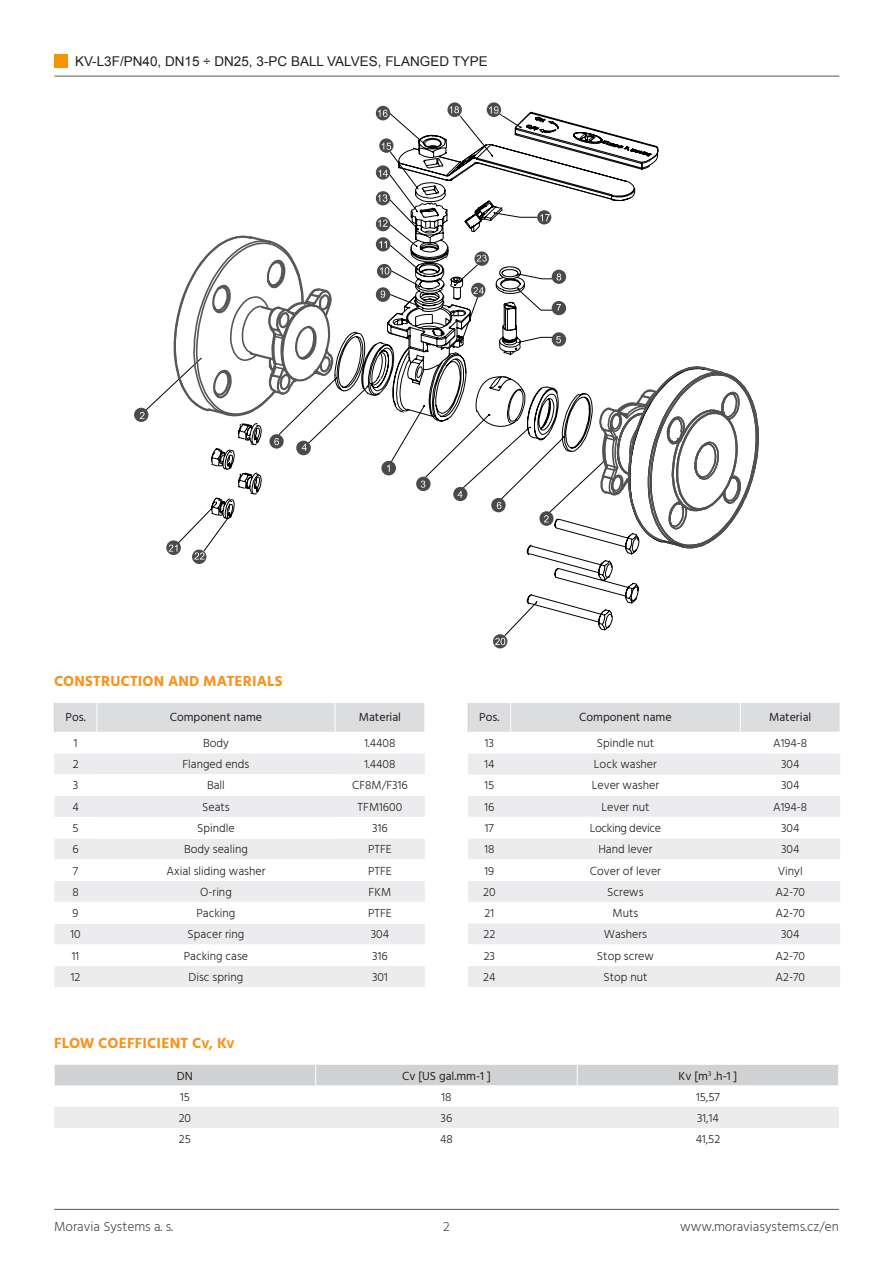
<style>
.page{position:relative;width:893px;height:1263px;background:#fff}
.page>*{position:absolute;margin:0;border:0;box-sizing:border-box;transform-origin:0 0}
.t1{font:700 15px "Hind Vadodara";letter-spacing:.01em;color:#f79320}
.t2{font:13.5px "Arial";color:#231f20}
.t3{font:300 13.5px "Hind Vadodara";color:#4b4c4d}
.t4{font:300 12px "Hind Vadodara";color:#231f20}
.t5{font:12px "Hind Vadodara";color:#231f20}
.t6{font:300 12px "Hind Vadodara";letter-spacing:-.025em;color:#231f20}
</style>
<div class="page">
<hr style="left:54px;top:1209px;width:785px;height:1px;background:#57585a">
<div style="left:54px;top:753px;width:371px;height:234px;background:#ececee"></div>
<svg style="left:54px;top:775px;width:371px;height:191px"></svg>
<div style="left:97px;top:775px;width:238px;height:21px;background:#fff"></div>
<div style="left:97px;top:796px;width:238px;height:21px;background:#ececee"></div>
<div style="left:97px;top:817px;width:238px;height:21px;background:#fff"></div>
<div style="left:54px;top:703px;width:371px;height:29px;background:#dcdddf"></div>
<hr style="left:54px;top:774px;width:43px;height:1px;background:#fff">
<hr style="left:335px;top:774px;width:90px;height:1px;background:#fff">
<hr style="left:54px;top:817px;width:43px;height:1px;background:#fff">
<hr style="left:335px;top:817px;width:90px;height:1px;background:#fff">
<hr style="left:54px;top:859px;width:43px;height:1px;background:#fff">
<hr style="left:97px;top:859px;width:238px;height:1px;background:#fff">
<hr style="left:335px;top:859px;width:90px;height:1px;background:#fff">
<hr style="left:54px;top:902px;width:43px;height:1px;background:#fff">
<hr style="left:97px;top:902px;width:238px;height:1px;background:#fff">
<hr style="left:335px;top:902px;width:90px;height:1px;background:#fff">
<hr style="left:54px;top:944px;width:43px;height:1px;background:#fff">
<hr style="left:97px;top:944px;width:238px;height:1px;background:#fff">
<hr style="left:335px;top:944px;width:90px;height:1px;background:#fff">
<svg style="left:54px;top:1064px;width:785px;height:64px"></svg>
<svg style="left:447px;top:102px;width:15px;height:15px"></svg>
<svg style="left:487px;top:102px;width:14px;height:15px"></svg>
<div style="left:134px;top:408px;width:14px;height:14px;background:#4a4a4d;border-radius:50%"></div>
<div style="left:493px;top:634px;width:14px;height:14px;background:#4a4a4d;border-radius:50%"></div>
<svg style="left:140px;top:106px;width:619px;height:539px"></svg>
<svg style="left:468px;top:796px;width:372px;height:191px;fill:#ececee"></svg>
<svg style="left:468px;top:703px;width:372px;height:72px"></svg>
<hr style="left:468px;top:817px;width:43px;height:1px;background:#fff">
<hr style="left:511px;top:817px;width:229px;height:1px;background:#fff">
<hr style="left:740px;top:817px;width:100px;height:1px;background:#fff">
<hr style="left:468px;top:859px;width:43px;height:1px;background:#fff">
<hr style="left:511px;top:859px;width:229px;height:1px;background:#fff">
<hr style="left:740px;top:859px;width:100px;height:1px;background:#fff">
<hr style="left:468px;top:902px;width:43px;height:1px;background:#fff">
<hr style="left:511px;top:902px;width:229px;height:1px;background:#fff">
<hr style="left:740px;top:902px;width:100px;height:1px;background:#fff">
<hr style="left:468px;top:944px;width:43px;height:1px;background:#fff">
<hr style="left:511px;top:944px;width:229px;height:1px;background:#fff">
<hr style="left:740px;top:944px;width:100px;height:1px;background:#fff">
<hr style="left:54px;top:76px;width:785px;height:1px;background:#57585a">
<div style="left:54px;top:54px;width:14px;height:14px;background:#f29504"></div>
<p class="t2" style="left:75px;top:52px;width:414px">KV-L3F/PN40, DN15 ÷ DN25, 3-PC BALL VALVES, FLANGED TYPE</p>
<p class="t1" style="left:54px;top:669px;width:230px">CONSTRUCTION AND MATERIALS</p>
<p class="t5" style="left:66px;top:709px;width:22px">Pos.</p>
<p class="t5" style="left:170px;top:709px;width:94px">Component name</p>
<p class="t5" style="left:359px;top:709px;width:44px">Material</p>
<p class="t4" style="left:74px;top:735px;width:5px">1</p>
<p class="t4" style="left:203px;top:735px;width:27px">Body</p>
<p class="t4" style="left:364px;top:735px;width:33px">1.4408</p>
<p class="t4" style="left:73px;top:756px;width:7px">2</p>
<p class="t4" style="left:182px;top:756px;width:69px">Flanged ends</p>
<p class="t4" style="left:364px;top:756px;width:33px">1.4408</p>
<p class="t4" style="left:73px;top:777px;width:7px">3</p>
<p class="t4" style="left:207px;top:777px;width:19px">Ball</p>
<p class="t4" style="left:352px;top:777px;width:57px">CF8M/F316</p>
<p class="t4" style="left:72px;top:798px;width:8px">4</p>
<p class="t4" style="left:202px;top:798px;width:29px">Seats</p>
<p class="t4" style="left:358px;top:798px;width:46px">TFM1600</p>
<p class="t4" style="left:73px;top:820px;width:8px">5</p>
<p class="t4" style="left:197px;top:820px;width:39px">Spindle</p>
<p class="t4" style="left:372px;top:820px;width:17px">316</p>
<p class="t4" style="left:72px;top:841px;width:8px">6</p>
<p class="t4" style="left:184px;top:841px;width:65px">Body sealing</p>
<p class="t4" style="left:368px;top:841px;width:25px">PTFE</p>
<p class="t4" style="left:73px;top:862px;width:7px">7</p>
<p class="t4" style="left:166px;top:862px;width:100px">Axial sliding washer</p>
<p class="t4" style="left:368px;top:862px;width:25px">PTFE</p>
<p class="t4" style="left:72px;top:883px;width:8px">8</p>
<p class="t4" style="left:200px;top:883px;width:33px">O-ring</p>
<p class="t4" style="left:369px;top:883px;width:24px">FKM</p>
<p class="t4" style="left:73px;top:905px;width:7px">9</p>
<p class="t4" style="left:196px;top:905px;width:40px">Packing</p>
<p class="t4" style="left:368px;top:905px;width:25px">PTFE</p>
<p class="t4" style="left:71px;top:926px;width:12px">10</p>
<p class="t4" style="left:188px;top:926px;width:58px">Spacer ring</p>
<p class="t4" style="left:371px;top:926px;width:20px">304</p>
<p class="t4" style="left:72px;top:947px;width:9px">11</p>
<p class="t4" style="left:184px;top:947px;width:66px">Packing case</p>
<p class="t4" style="left:372px;top:947px;width:17px">316</p>
<p class="t4" style="left:71px;top:968px;width:11px">12</p>
<p class="t4" style="left:189px;top:968px;width:56px">Disc spring</p>
<p class="t4" style="left:372px;top:968px;width:17px">301</p>
<p class="t1" style="left:54px;top:1031px;width:182px">FLOW COEFFICIENT Cv, Kv</p>
<p class="t5" style="left:479px;top:709px;width:22px">Pos.</p>
<p class="t5" style="left:579px;top:709px;width:94px">Component name</p>
<p class="t5" style="left:769px;top:709px;width:44px">Material</p>
<p class="t4" style="left:485px;top:735px;width:11px">13</p>
<p class="t4" style="left:597px;top:735px;width:59px">Spindle nut</p>
<p class="t4" style="left:773px;top:735px;width:36px">A194-8</p>
<p class="t4" style="left:484px;top:756px;width:12px">14</p>
<p class="t4" style="left:594px;top:756px;width:65px">Lock washer</p>
<p class="t4" style="left:781px;top:756px;width:20px">304</p>
<p class="t4" style="left:484px;top:777px;width:11px">15</p>
<p class="t4" style="left:592px;top:777px;width:69px">Lever washer</p>
<p class="t4" style="left:781px;top:777px;width:20px">304</p>
<p class="t4" style="left:484px;top:798px;width:11px">16</p>
<p class="t4" style="left:601px;top:798px;width:49px">Lever nut</p>
<p class="t4" style="left:773px;top:798px;width:36px">A194-8</p>
<p class="t4" style="left:485px;top:820px;width:11px">17</p>
<p class="t6" style="left:590px;top:820px;width:73px">Locking device</p>
<p class="t4" style="left:781px;top:820px;width:20px">304</p>
<p class="t4" style="left:484px;top:841px;width:12px">18</p>
<p class="t4" style="left:598px;top:841px;width:56px">Hand lever</p>
<p class="t4" style="left:781px;top:841px;width:20px">304</p>
<p class="t4" style="left:485px;top:862px;width:11px">19</p>
<p class="t4" style="left:590px;top:862px;width:73px">Cover of lever</p>
<p class="t4" style="left:778px;top:862px;width:27px">Vinyl</p>
<p class="t4" style="left:483px;top:883px;width:14px">20</p>
<p class="t4" style="left:607px;top:883px;width:38px">Screws</p>
<p class="t4" style="left:775px;top:883px;width:31px">A2-70</p>
<p class="t4" style="left:485px;top:905px;width:11px">21</p>
<p class="t4" style="left:613px;top:905px;width:27px">Muts</p>
<p class="t4" style="left:775px;top:905px;width:31px">A2-70</p>
<p class="t4" style="left:483px;top:926px;width:13px">22</p>
<p class="t4" style="left:604px;top:926px;width:45px">Washers</p>
<p class="t4" style="left:781px;top:926px;width:20px">304</p>
<p class="t4" style="left:484px;top:947px;width:13px">23</p>
<p class="t4" style="left:597px;top:947px;width:58px">Stop screw</p>
<p class="t4" style="left:775px;top:947px;width:31px">A2-70</p>
<p class="t4" style="left:483px;top:968px;width:14px">24</p>
<p class="t4" style="left:603px;top:968px;width:46px">Stop nut</p>
<p class="t4" style="left:775px;top:968px;width:31px">A2-70</p>
<p class="t5" style="left:177px;top:1067px;width:18px">DN</p>
<p class="t5" style="left:402px;top:1067px;width:90px">Cv [US gal.mm-1 ]</p>
<p class="t5" style="left:679px;top:1067px;width:60px">Kv [m<sup>3</sup> .h-1 ]</p>
<p class="t4" style="left:180px;top:1088px;width:11px">15</p>
<p class="t4" style="left:441px;top:1088px;width:12px">18</p>
<p class="t4" style="left:696px;top:1088px;width:25px">15,57</p>
<p class="t4" style="left:179px;top:1110px;width:14px">20</p>
<p class="t4" style="left:441px;top:1110px;width:13px">36</p>
<p class="t4" style="left:697px;top:1110px;width:23px">31,14</p>
<p class="t4" style="left:179px;top:1131px;width:14px">25</p>
<p class="t4" style="left:440px;top:1131px;width:14px">48</p>
<p class="t4" style="left:696px;top:1131px;width:26px">41,52</p>
<p class="t3" style="left:54px;top:1217px;width:121px">Moravia Systems a. s.</p>
<p class="t3" style="left:443px;top:1217px;width:8px">2</p>
<p class="t3" style="left:680px;top:1217px;width:160px">www.moraviasystems.cz/en</p>
</div>
